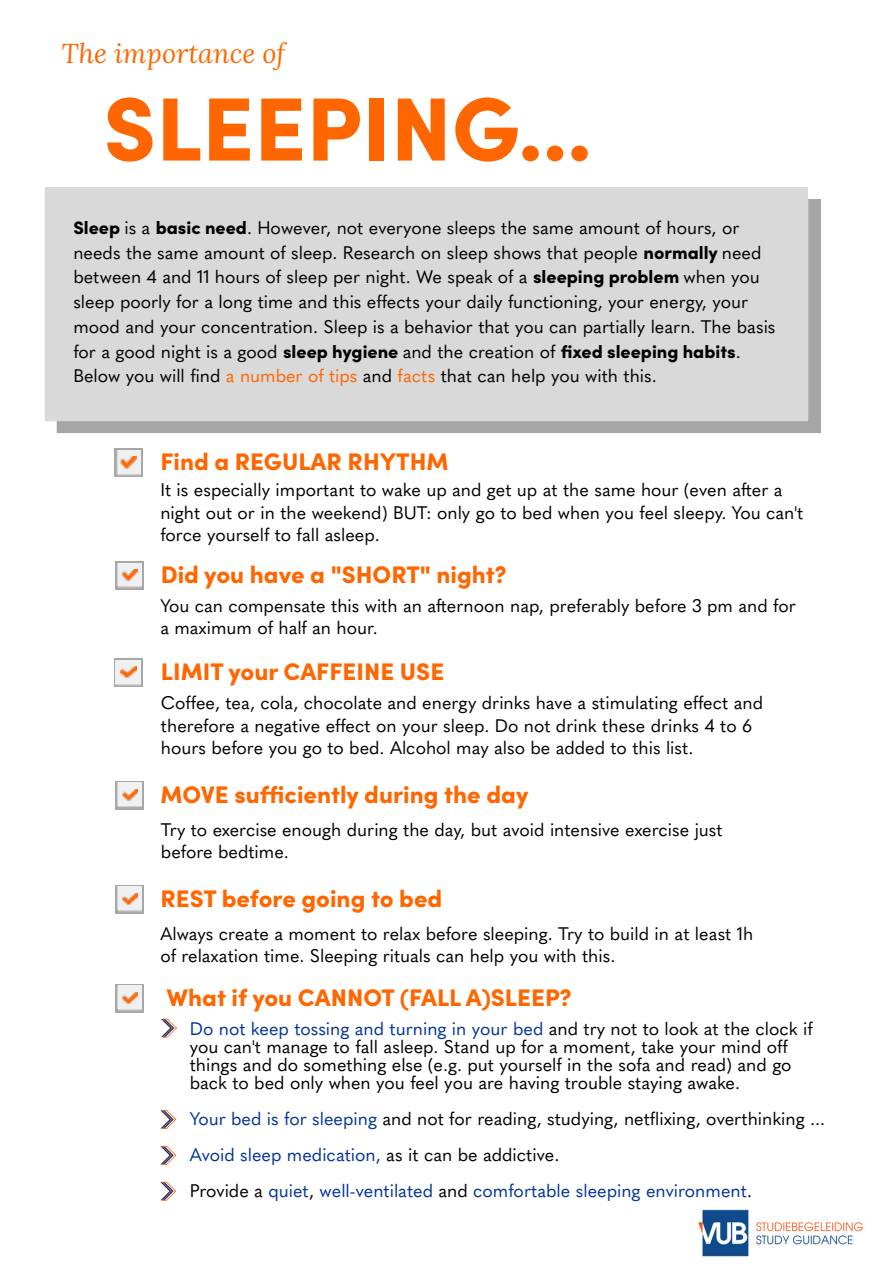
<style>
.page{position:relative;width:894px;height:1264px;background:#fff}
.page>*{position:absolute;margin:0;border:0;box-sizing:border-box;transform-origin:0 0}
.t1{font:900 90px "Sofia Pro";color:#f60}
.t2{font:italic 27px "Lora";color:#f60}
.t3{font:900 24px "Sofia Pro";color:#f60}
.t4{font:18px/24.8px "Quasimoda";color:#000}
.t5{font:18px/36px "Quasimoda";color:#00339a}
.s1{font-family:"Sofia Pro";font-weight:900}
.s2{color:#f60}
.s3{color:#00339a}
.s4{color:#000}
</style>
<div class="page">
<img style="left:698px;top:1209px;width:165px;height:48px">
<div style="left:115px;top:449px;width:27px;height:28px;background:#b9b9b9"></div>
<img style="left:117px;top:450px;width:24px;height:25px">
<img style="left:120px;top:456px;width:17px;height:13px">
<svg style="left:115px;top:561px;width:28px;height:28px"></svg>
<img style="left:117px;top:563px;width:24px;height:24px">
<img style="left:121px;top:569px;width:16px;height:12px">
<svg style="left:114px;top:658px;width:28px;height:29px"></svg>
<img style="left:116px;top:660px;width:25px;height:25px">
<img style="left:120px;top:666px;width:16px;height:13px">
<img style="left:57px;top:200px;width:763px;height:233px">
<div style="left:44px;top:187px;width:763px;height:234px;background:#d9d9d9"></div>
<svg style="left:115px;top:781px;width:29px;height:28px"></svg>
<img style="left:117px;top:783px;width:25px;height:24px">
<img style="left:121px;top:789px;width:17px;height:12px">
<svg style="left:115px;top:885px;width:29px;height:28px"></svg>
<img style="left:117px;top:886px;width:25px;height:25px">
<img style="left:121px;top:893px;width:17px;height:12px">
<svg style="left:115px;top:984px;width:29px;height:28px"></svg>
<img style="left:117px;top:985px;width:25px;height:25px">
<img style="left:121px;top:992px;width:17px;height:12px">
<svg style="left:161px;top:1018px;width:16px;height:19px"></svg>
<svg style="left:160px;top:1110px;width:16px;height:18px"></svg>
<svg style="left:160px;top:1145px;width:16px;height:19px"></svg>
<svg style="left:160px;top:1181px;width:16px;height:19px"></svg>
<h2 class="t2" style="left:62px;top:35px;width:225px">The importance of</h2>
<h1 class="t1" style="left:103px;top:58px;width:490px">SLEEPING...</h1>
<p class="t4" style="left:73px;top:214px;width:703px"><span class="s1">Sleep</span> is a <span class="s1">basic need</span>. However, not everyone sleeps the same amount of hours, or needs the same amount of sleep. Research on sleep shows that people <span class="s1">normally</span> need between 4 and 11 hours of sleep per night. We speak of a <span class="s1">sleeping problem</span> when you sleep poorly for a long time and this effects your daily functioning, your energy, your mood and your concentration. Sleep is a behavior that you can partially learn. The basis for a good night is a good <span class="s1">sleep hygiene</span> and the creation of <span class="s1">fixed sleeping habits</span>.<br>Below you will find <span class="s2">a number of tips</span> and <span class="s2">facts</span> that can help you with this.</p>
<h3 class="t3" style="left:160px;top:443px;width:290px">Find a REGULAR RHYTHM</h3>
<p class="t4" style="left:160px;top:477px;width:644px;line-height:22.2px">It is especially important to wake up and get up at the same hour (even after a night out or in the weekend) BUT: only go to bed when you feel sleepy. You can't force yourself to fall asleep.</p>
<h3 class="t3" style="left:161px;top:555px;width:347px">Did you have a "SHORT" night?</h3>
<p class="t4" style="left:160px;top:593px;width:636px;line-height:22.2px">You can compensate this with an afternoon nap, preferably before 3 pm and for a maximum of half an hour.</p>
<h3 class="t3" style="left:161px;top:653px;width:285px">LIMIT your CAFFEINE USE</h3>
<p class="t4" style="left:161px;top:690px;width:603px;line-height:22.2px">Coffee, tea, cola, chocolate and energy drinks have a stimulating effect and therefore a negative effect on your sleep. Do not drink these drinks 4 to 6 hours before you go to bed. Alcohol may also be added to this list.</p>
<h3 class="t3" style="left:160px;top:776px;width:369px">MOVE sufficiently during the day</h3>
<p class="t4" style="left:161px;top:817px;width:563px;line-height:22.4px">Try to exercise enough during the day, but avoid intensive exercise just before bedtime.</p>
<h3 class="t3" style="left:160px;top:879px;width:283px">REST before going to bed</h3>
<p class="t4" style="left:160px;top:921px;width:594px;line-height:22.2px">Always create a moment to relax before sleeping. Try to build in at least 1h of relaxation time. Sleeping rituals can help you with this.</p>
<h3 class="t3" style="left:166px;top:979px;width:407px">What if you CANNOT (FALL A)SLEEP?</h3>
<p class="t4" style="left:190px;top:1017px;width:624px;line-height:18px"><span class="s3">Do not keep tossing and turning in your bed</span> and try not to look at the clock if you can't manage to fall asleep. Stand up for a moment, take your mind off things and do something else (e.g. put yourself in the sofa and read) and go back to bed only when you feel you are having trouble staying awake.</p>
<p class="t5" style="left:190px;top:1098px;width:636px">Your bed is for sleeping <span class="s4">and not for reading, studying, netflixing, overthinking ...<br></span>Avoid sleep medication, <span class="s4">as it can be addictive.<br>Provide a</span> quiet<span class="s4">,</span> well-ventilated <span class="s4">and</span> comfortable sleeping environment<span class="s4">.</span></p>
</div>
